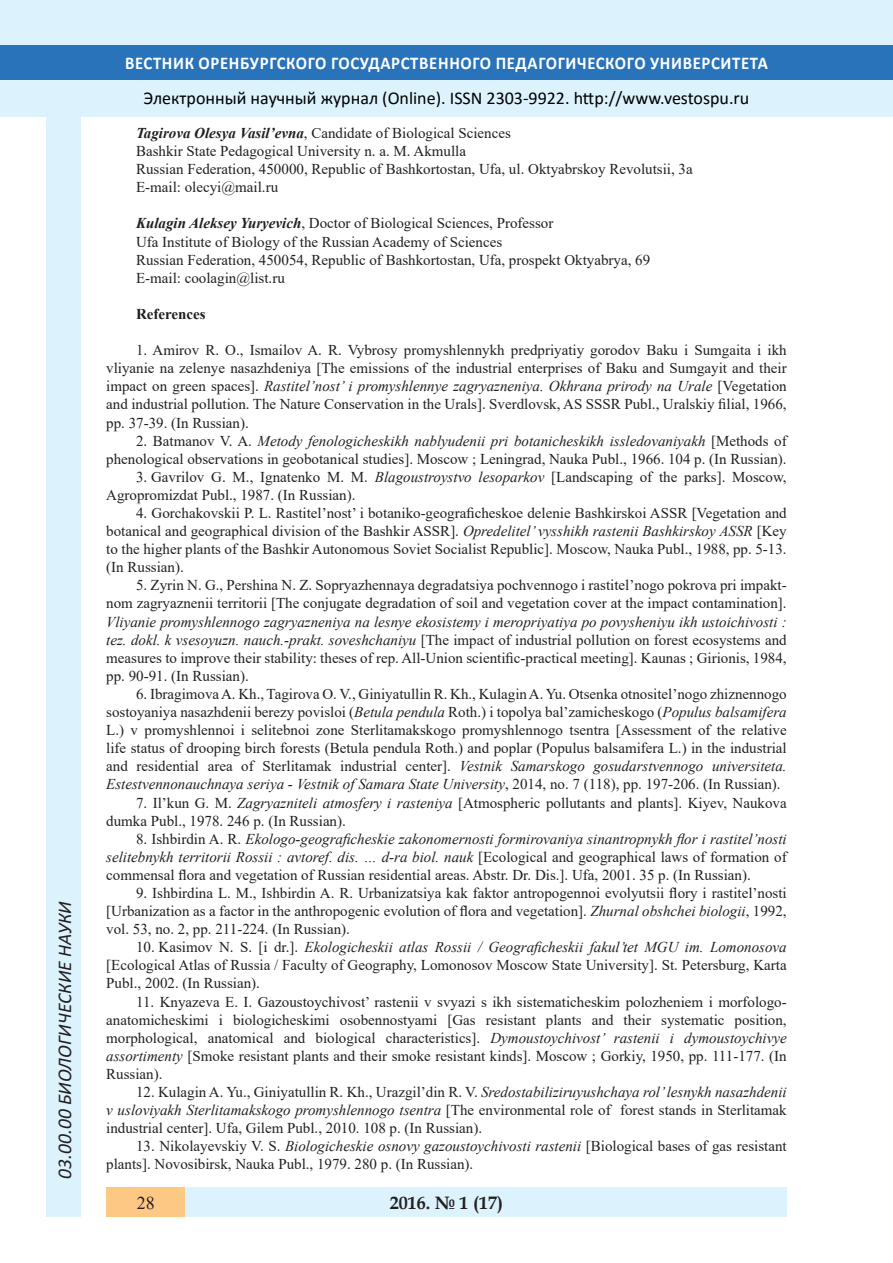
<style>
.page{position:relative;width:893px;height:1263px;background:#fff}
.page>*{position:absolute;margin:0;border:0;box-sizing:border-box;transform-origin:0 0}
.t1{font:italic 19.5px "Calibri";color:#231f20}
.t2{font:18px "Calibri";color:#000}
.t3{font:700 18px "Calibri";letter-spacing:.04em;color:#fff;scale:.93 1}
.t4{font:700 18px "Book Antiqua";color:#231f20}
.t5{font:18px "Times New Roman";color:#231f20}
.литература{font:15px/18.1px "Times New Roman";color:#231f20;text-align:justify}
.литература-2{font:700 15px "Times New Roman";color:#231f20}
.s1{font-weight:700;font-style:italic}
.s2{font-style:italic}
</style>
<div class="page">
<div style="left:0;top:0;width:893px;height:116px;background:#dcf2fc"></div>
<div style="left:0;top:45px;width:893px;height:34px;background:#2873ba"></div>
<div style="left:106px;top:1188px;width:681px;height:29px;background:#dcf2fc"></div>
<div style="left:106px;top:1188px;width:79px;height:29px;background:#fdc784"></div>
<div style="left:47px;top:116px;width:34px;height:1101px;background:#dcf2fc"></div>
<h1 class="t1" style="left:51px;top:1179px;width:279px;rotate:-90deg">03.00.00 БИОЛОГИЧЕСКИЕ НАУКИ</h1>
<p class="t3" style="left:125px;top:50px;width:693px">ВЕСТНИК ОРЕНБУРГСКОГО ГОСУДАРСТВЕННОГО ПЕДАГОГИЧЕСКОГО УНИВЕРСИТЕТА</p>
<p class="t2" style="left:144px;top:85px;width:607px">Электронный научный журнал (Online). ISSN 2303-9922. http://www.vestospu.ru</p>
<p class="литература" style="left:136px;top:123px;width:376px"><span class="s1">Tagirova Olesya Vasil’evna</span>, Candidate of Biological Sciences</p>
<p class="литература" style="left:136px;top:141px;width:331px">Bashkir State Pedagogical University n. a. M. Akmulla</p>
<p class="литература" style="left:136px;top:160px;width:558px">Russian Federation, 450000, Republic of Bashkortostan, Ufa, ul. Oktyabrskoy Revolutsii, 3a</p>
<p class="литература" style="left:136px;top:178px;width:144px">E-mail: olecyi@mail.ru</p>
<p class="литература" style="left:136px;top:214px;width:419px"><span class="s1">Kulagin Aleksey Yuryevich</span>, Doctor of Biological Sciences, Professor</p>
<p class="литература" style="left:136px;top:232px;width:368px">Ufa Institute of Biology of the Russian Academy of Sciences</p>
<p class="литература" style="left:136px;top:250px;width:516px">Russian Federation, 450054, Republic of Bashkortostan, Ufa, prospekt Oktyabrya, 69</p>
<p class="литература" style="left:136px;top:268px;width:150px">E-mail: coolagin@list.ru</p>
<p class="литература-2" style="left:136px;top:303px;width:71px">References</p>
<p class="литература" style="left:106px;top:341px;width:682px;text-indent:30px">1. Amirov R. O., Ismailov A. R. Vybrosy promyshlennykh predpriyatiy gorodov Baku i Sumgaita i ikh vliyanie na zelenye nasazhdeniya [The emissions of the industrial enterprises of Baku and Sumgayit and their impact on green spaces]. <span class="s2">Rastitel’nost’ i promyshlennye zagryazneniya. Okhrana prirody na Urale</span> [Vegetation and industrial pollution. The Nature Conservation in the Urals]. Sverdlovsk, AS SSSR Publ., Uralskiy filial, 1966, pp. 37-39. (In Russian).</p>
<p class="литература" style="left:106px;top:431px;width:682px;text-align:right">2. Batmanov V. A. <span class="s2">Metody fenologicheskikh nablyudenii pri botanicheskikh issledovaniyakh</span> [Methods of phenological observations in geobotanical studies]. Moscow ; Leningrad, Nauka Publ., 1966. 104 p. (In Russian).</p>
<p class="литература" style="left:106px;top:467px;width:682px;text-indent:30px">3. Gavrilov G. M., Ignatenko M. M. <span class="s2">Blagoustroystvo lesoparkov</span> [Landscaping of the parks]. Moscow,<br>Agropromizdat Publ., 1987. (In Russian).</p>
<p class="литература" style="left:106px;top:503px;width:682px;text-indent:30px">4. Gorchakovskii P. L. Rastitel’nost’ i botaniko-geograficheskoe delenie Bashkirskoi ASSR [Vegetation and botanical and geographical division of the Bashkir ASSR]. <span class="s2">Opredelitel’ vysshikh rastenii Bashkirskoy ASSR</span> [Key to the higher plants of the Bashkir Autonomous Soviet Socialist Republic]. Moscow, Nauka Publ., 1988, pp. 5-13. (In Russian).</p>
<p class="литература" style="left:106px;top:576px;width:682px;text-indent:30px">5. Zyrin N. G., Pershina N. Z. Sopryazhennaya degradatsiya pochvennogo i rastitel’nogo pokrova pri impakt&shy;nom zagryaznenii territorii [The conjugate degradation of soil and vegetation cover at the impact contamination].<br><span class="s2">Vliyanie promyshlennogo zagryazneniya na lesnye ekosistemy i meropriyatiya po povysheniyu ikh ustoichivosti : tez. dokl. k vsesoyuzn. nauch.-prakt. soveshchaniyu</span> [The impact of industrial pollution on forest ecosystems and measures to improve their stability: theses of rep. All-Union scientific-practical meeting]. Kaunas ; Girionis, 1984, pp. 90-91. (In Russian).</p>
<p class="литература" style="left:106px;top:684px;width:682px;text-indent:30px">6. Ibragimova A. Kh., Tagirova O. V., Giniyatullin R. Kh., Kulagin A. Yu. Otsenka otnositel’nogo zhiznennogo sostoyaniya nasazhdenii berezy povisloi (<span class="s2">Betula pendula</span> Roth.) i topolya bal’zamicheskogo (<span class="s2">Populus balsamifera </span>L.) v promyshlennoi i selitebnoi zone Sterlitamakskogo promyshlennogo tsentra [Assessment of the relative life status of drooping birch forests (Betula pendula Roth.) and poplar (Populus balsamifera L.) in the industrial and residential area of Sterlitamak industrial center]. <span class="s2">Vestnik Samarskogo gosudarstvennogo universiteta.<br>Estestvennonauchnaya seriya - Vestnik of Samara State University</span>, 2014, no. 7 (118), pp. 197-206. (In Russian).</p>
<p class="литература" style="left:106px;top:793px;width:682px;text-indent:30px">7. Il’kun G. M. <span class="s2">Zagryazniteli atmosfery i rasteniya</span> [Atmospheric pollutants and plants]. Kiyev, Naukova dumka Publ., 1978. 246 p. (In Russian).</p>
<p class="литература" style="left:106px;top:829px;width:682px;text-indent:30px">8. Ishbirdin A. R. <span class="s2">Ekologo-geograficheskie zakonomernosti formirovaniya sinantropnykh flor i rastitel’nosti selitebnykh territorii Rossii : avtoref. dis. … d-ra biol. nauk</span> [Ecological and geographical laws of formation of commensal flora and vegetation of Russian residential areas. Abstr. Dr. Dis.]. Ufa, 2001. 35 p. (In Russian).</p>
<p class="литература" style="left:106px;top:883px;width:682px;text-indent:30px">9. Ishbirdina L. M., Ishbirdin A. R. Urbanizatsiya kak faktor antropogennoi evolyutsii flory i rastitel’nosti [Urbanization as a factor in the anthropogenic evolution of flora and vegetation]. <span class="s2">Zhurnal obshchei biologii</span>, 1992, vol. 53, no. 2, pp. 211-224. (In Russian).</p>
<p class="литература" style="left:106px;top:938px;width:682px;text-indent:30px">10. Kasimov N. S. [i dr.]. <span class="s2">Ekologicheskii atlas Rossii / Geograficheskii fakul’tet MGU im. Lomonosova </span>[Ecological Atlas of Russia / Faculty of Geography, Lomonosov Moscow State University]. St. Petersburg, Karta Publ., 2002. (In Russian).</p>
<p class="литература" style="left:106px;top:992px;width:682px;text-indent:30px">11. Knyazeva E. I. Gazoustoychivost’ rastenii v svyazi s ikh sistematicheskim polozheniem i morfologo&shy;anatomicheskimi i biologicheskimi osobennostyami [Gas resistant plants and their systematic position, morphological, anatomical and biological characteristics]. <span class="s2">Dymoustoychivost’ rastenii i dymoustoychivye assortimenty</span> [Smoke resistant plants and their smoke resistant kinds]. Moscow ; Gorkiy, 1950, pp. 111-177. (In Russian).</p>
<p class="литература" style="left:106px;top:1082px;width:682px;text-indent:30px">12. Kulagin A. Yu., Giniyatullin R. Kh., Urazgil’din R. V. <span class="s2">Sredostabiliziruyushchaya rol’ lesnykh nasazhdenii v usloviyakh Sterlitamakskogo promyshlennogo tsentra</span> [The environmental role of forest stands in Sterlitamak industrial center]. Ufa, Gilem Publ., 2010. 108 p. (In Russian).</p>
<p class="литература" style="left:106px;top:1137px;width:682px;text-indent:30px">13. Nikolayevskiy V. S. <span class="s2">Biologicheskie osnovy gazoustoychivosti rastenii</span> [Biological bases of gas resistant plants]. Novosibirsk, Nauka Publ., 1979. 280 p. (In Russian).</p>
<p class="t5" style="left:137px;top:1190px;width:19px">28</p>
<p class="t4" style="left:390px;top:1190px;width:115px">2016. № 1 (17)</p>
</div>
